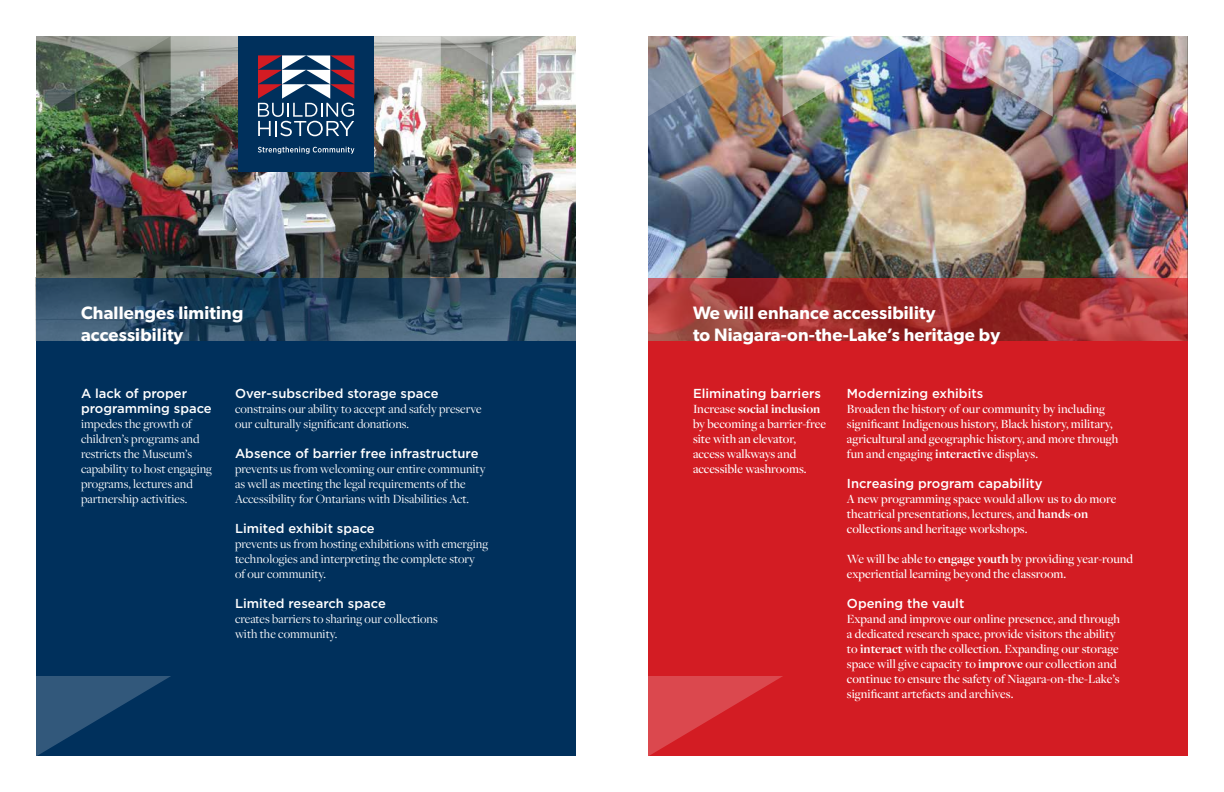
<style>
.page{position:relative;width:1224px;height:792px;background:#fff}
.page>*{position:absolute;margin:0;border:0;box-sizing:border-box;transform-origin:0 0}
.t1{font:600 18px/22px "Gibson";letter-spacing:.01em;color:#fff}
.t2{font:500 13px/15px "Freight Disp Pro";color:#fff}
.t3{font:13px/15px "Freight Disp Pro";color:#fff}
.t4{font:500 13px/15px "Gotham";color:#fff}
.s1{font-weight:700}
</style>
<div class="page">
<div style="left:36px;top:36px;width:540px;height:720px;background:#00305c"></div>
<img style="left:36px;top:136px;width:540px;height:142px">
<svg style="left:36px;top:676px;width:135px;height:80px"></svg>
<div style="left:238px;top:36px;width:136px;height:136px;background:#00305c"></div>
<img style="left:36px;top:36px;width:540px;height:100px">
<svg style="left:258px;top:147px;width:96px;height:7px"></svg>
<svg style="left:36px;top:278px;width:540px;height:63px;background:#2c4c65"></svg>
<div style="left:648px;top:36px;width:540px;height:720px;background:#d31c23"></div>
<img style="left:648px;top:117px;width:540px;height:161px">
<img style="left:648px;top:36px;width:540px;height:81px">
<svg style="left:648px;top:278px;width:540px;height:63px;background:#a33332"></svg>
<svg style="left:648px;top:676px;width:135px;height:80px"></svg>
<h1 class="t1" style="left:81px;top:301px;width:164px">Challenges limiting accessibility</h1>
<p class="t4" style="left:81px;top:386px;width:132px">A lack of proper programming space</p>
<p class="t3" style="left:81px;top:416px;width:133px">impedes the growth of children’s programs and restricts the Museum’s capability to host engaging programs, lectures and partnership activities.</p>
<p class="t4" style="left:235px;top:386px;width:205px">Over-subscribed storage space</p>
<p class="t3" style="left:235px;top:401px;width:248px">constrains our ability to accept and safely preserve our culturally significant donations.</p>
<p class="t4" style="left:235px;top:446px;width:245px">Absence of barrier free infrastructure</p>
<p class="t3" style="left:235px;top:461px;width:252px">prevents us from welcoming our entire community as well as meeting the legal requirements of the<br>Accessibility for Ontarians with Disabilities Act.</p>
<p class="t4" style="left:235px;top:521px;width:141px">Limited exhibit space</p>
<p class="t3" style="left:235px;top:536px;width:255px">prevents us from hosting exhibitions with emerging technologies and interpreting the complete story<br>of our community.</p>
<p class="t4" style="left:235px;top:596px;width:152px">Limited research space</p>
<p class="t3" style="left:235px;top:611px;width:204px">creates barriers to sharing our collections with the community.</p>
<h1 class="t1" style="left:693px;top:301px;width:309px">We will enhance accessibility<br>to Niagara-on-the-Lake’s heritage by</h1>
<p class="t4" style="left:693px;top:386px;width:130px">Eliminating barriers</p>
<p class="t2" style="left:693px;top:401px;width:135px">Increase <span class="s1">social inclusion </span>by becoming a barrier-free site with an elevator, access walkways and accessible washrooms.</p>
<p class="t4" style="left:847px;top:386px;width:138px">Modernizing exhibits</p>
<p class="t2" style="left:847px;top:401px;width:273px">Broaden the history of our community by including significant Indigenous history, Black history, military, agricultural and geographic history, and more through fun and engaging <span class="s1">interactive</span> displays.</p>
<p class="t4" style="left:847px;top:476px;width:197px">Increasing program capability</p>
<p class="t2" style="left:847px;top:491px;width:271px">A new programming space would allow us to do more theatrical presentations, lectures, and <span class="s1">hands-on </span>collections and heritage workshops.</p>
<p class="t2" style="left:847px;top:551px;width:288px">We will be able to <span class="s1">engage youth</span> by providing year-round experiential learning beyond the classroom.</p>
<p class="t4" style="left:847px;top:596px;width:119px">Opening the vault</p>
<p class="t2" style="left:847px;top:611px;width:275px">Expand and improve our online presence, and through a dedicated research space, provide visitors the ability to <span class="s1">interact</span> with the collection. Expanding our storage space will give capacity to <span class="s1">improve</span> our collection and continue to ensure the safety of Niagara-on-the-Lake’s significant artefacts and archives.</p>
</div>
